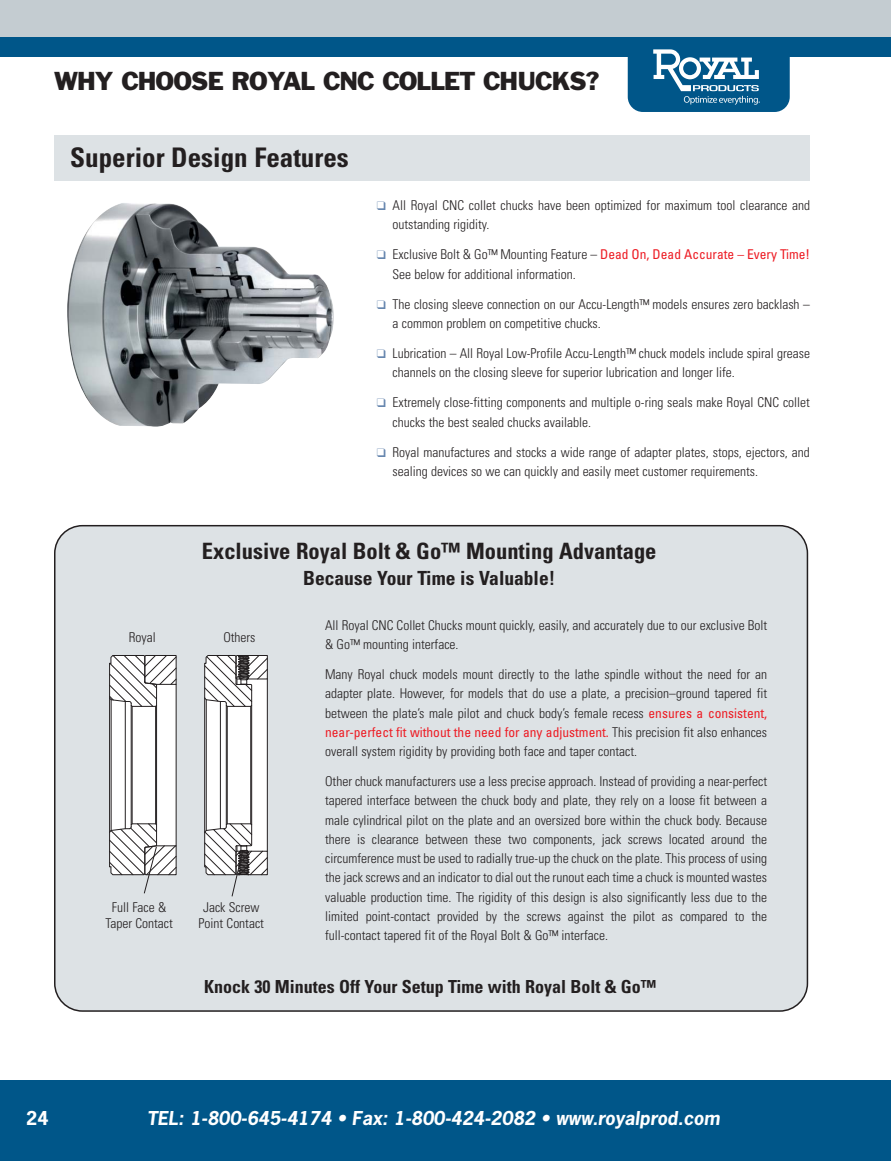
<style>
.page{position:relative;width:891px;height:1161px;background:#fff}
.page>*{position:absolute;margin:0;border:0;box-sizing:border-box;transform-origin:0 0}
.t1{font:700 condensed 27px "Univers";color:#231f20}
.t2{font:24px "Franklin Gothic";letter-spacing:-.035em;color:#231f20}
.t3{font:700 condensed 22.5px "Univers";color:#231f20}
.t4{font:700 condensed 19.5px "Univers";color:#231f20}
.t5{font:700 18px "News Gothic";color:#fff}
.t6{font:700 condensed 18px "Univers";color:#231f20}
.t7{font:300 condensed 13.5px/19.2px "Univers";color:#231f20}
.s1{color:#6686ae}
.s2{font-weight:400;color:#ed1c24}
</style>
<div class="page">
<div style="left:628px;top:19px;width:162px;height:93px;background:#005689;border-radius:15px"></div>
<div style="left:0;top:1080px;width:891px;height:81px;background:#005689"></div>
<div style="left:0;top:32px;width:891px;height:25px;background:#005689"></div>
<div style="left:0;top:0;width:891px;height:36px;background:#c4ccd1"></div>
<svg style="left:653px;top:49px;width:107px;height:56px"></svg>
<img style="left:67px;top:203px;width:267px;height:224px">
<div style="left:54px;top:135px;width:756px;height:45px;background:#dde2e5"></div>
<div style="left:54px;top:525px;width:754px;height:487px;background:#dde2e5"></div>
<svg style="left:109px;top:655px;width:68px;height:239px"></svg>
<svg style="left:204px;top:655px;width:64px;height:242px"></svg>
<p class="t2" style="left:54px;top:72px;width:547px">WHY CHOOSE ROYAL CNC COLLET CHUCKS?</p>
<p class="t1" style="left:70px;top:147px;width:280px">Superior Design Features</p>
<p class="t7" style="left:393px;top:197px;width:419px;text-indent:-16px"><span class="s1">❑</span> All Royal CNC collet chucks have been optimized for maximum tool clearance and outstanding rigidity.</p>
<p class="t7" style="left:393px;top:246px;width:419px;text-indent:-16px"><span class="s1">❑</span> Exclusive Bolt &amp; Go™ Mounting Feature – <span class="s2">Dead On, Dead Accurate – Every Time!<br></span>See below for additional information.</p>
<p class="t7" style="left:393px;top:296px;width:419px;text-indent:-16px"><span class="s1">❑</span> The closing sleeve connection on our Accu-Length™ models ensures zero backlash – a common problem on competitive chucks.</p>
<p class="t7" style="left:393px;top:345px;width:419px;text-indent:-16px"><span class="s1">❑</span> Lubrication – All Royal Low-Profile Accu-Length™ chuck models include spiral grease channels on the closing sleeve for superior lubrication and longer life.</p>
<p class="t7" style="left:393px;top:394px;width:419px;text-indent:-16px"><span class="s1">❑</span> Extremely close-fitting components and multiple o-ring seals make Royal CNC collet chucks the best sealed chucks available.</p>
<p class="t7" style="left:393px;top:444px;width:419px;text-indent:-16px"><span class="s1">❑</span> Royal manufactures and stocks a wide range of adapter plates, stops, ejectors, and sealing devices so we can quickly and easily meet customer requirements.</p>
<p class="t3" style="left:202px;top:543px;width:456px">Exclusive Royal Bolt &amp; Go™ Mounting Advantage</p>
<p class="t4" style="left:303px;top:571px;width:254px">Because Your Time is Valuable!</p>
<p class="t7" style="left:129px;top:629px;width:28px">Royal</p>
<p class="t7" style="left:223px;top:629px;width:34px">Others</p>
<p class="t7" style="left:105px;top:901px;width:69px;line-height:16.2px;text-align:center">Full Face &amp;<br>Taper Contact</p>
<p class="t7" style="left:199px;top:901px;width:67px;line-height:16.2px;text-align:center">Jack Screw<br>Point Contact</p>
<p class="t7" style="left:325px;top:617px;width:444px">All Royal CNC Collet Chucks mount quickly, easily, and accurately due to our exclusive Bolt &amp; Go™ mounting interface.</p>
<p class="t7" style="left:325px;top:666px;width:444px;text-align:justify">Many Royal chuck models mount directly to the lathe spindle without the need for an adapter plate. However, for models that do use a plate, a precision–ground tapered fit between the plate’s male pilot and chuck body’s female recess <span class="s2">ensures a consistent, near-perfect fit without the need for any adjustment.</span> This precision fit also enhances overall system rigidity by providing both face and taper contact.</p>
<p class="t7" style="left:325px;top:773px;width:444px;text-align:justify">Other chuck manufacturers use a less precise approach. Instead of providing a near-perfect tapered interface between the chuck body and plate, they rely on a loose fit between a male cylindrical pilot on the plate and an oversized bore within the chuck body. Because there is clearance between these two components, jack screws located around the circumference must be used to radially true-up the chuck on the plate. This process of using the jack screws and an indicator to dial out the runout each time a chuck is mounted wastes valuable production time. The rigidity of this design is also significantly less due to the limited point-contact provided by the screws against the pilot as compared to the full-contact tapered fit of the Royal Bolt &amp; Go™ interface.</p>
<p class="t6" style="left:204px;top:980px;width:454px">Knock 30 Minutes Off Your Setup Time with Royal Bolt &amp; Go™</p>
<p class="t5" style="left:26px;top:1111px;width:24px">24</p>
<p class="t5" style="left:147px;top:1111px;width:576px">TEL: 1-800-645-4174 • Fax: 1-800-424-2082 • www.royalprod.com</p>
</div>
